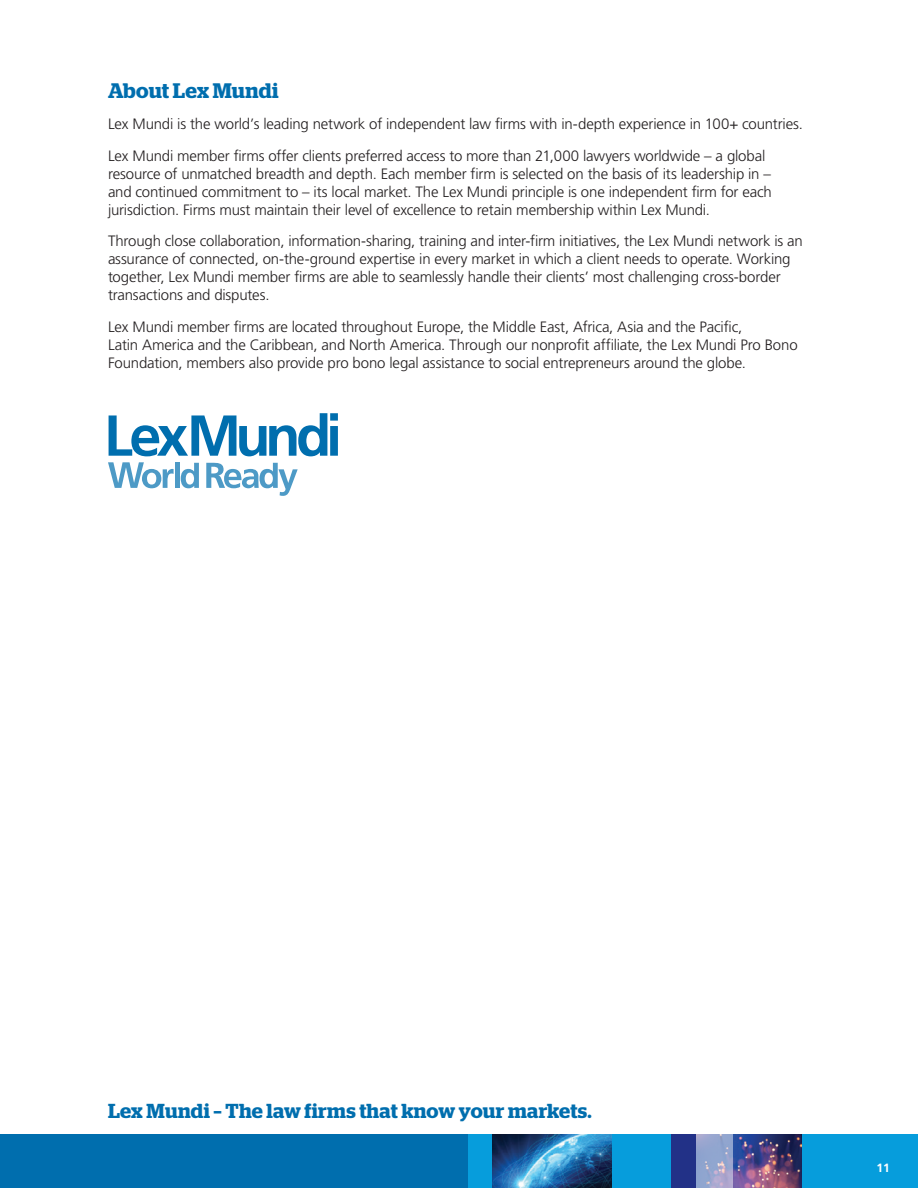
<style>
.page{position:relative;width:918px;height:1188px;background:#fff}
.page>*{position:absolute;margin:0;border:0;box-sizing:border-box;transform-origin:0 0}
.Body{font:600 21px "Stag";letter-spacing:.01em;color:#006eae}
.Body-2{font:600 20.25px "Stag";letter-spacing:.01em;color:#006eae}
.Body-3{font:300 15px/18px "Frutiger LT Std";letter-spacing:-.01em;color:#231f20}
.t1{font:700 12px "Frutiger LT Std";color:#fff}
</style>
<div class="page">
<div style="left:0;top:1134px;width:918px;height:54px;background:#006eae"></div>
<div style="left:611px;top:1134px;width:61px;height:54px;background:#069ddc"></div>
<div style="left:468px;top:1134px;width:24px;height:54px;background:#069ddc"></div>
<div style="left:802px;top:1134px;width:116px;height:54px;background:#069ddc"></div>
<img style="left:492px;top:1134px;width:119px;height:54px">
<img style="left:733px;top:1134px;width:69px;height:54px">
<div style="left:672px;top:1134px;width:24px;height:54px;background:#223187"></div>
<svg style="left:696px;top:1134px;width:37px;height:54px;background:#9ba6ce"></svg>
<svg style="left:108px;top:462px;width:66px;height:26px"></svg>
<div style="left:175px;top:463px;width:5px;height:25px;background:#4d9ac6"></div>
<svg style="left:181px;top:463px;width:18px;height:25px"></svg>
<svg style="left:206px;top:463px;width:92px;height:33px"></svg>
<svg style="left:109px;top:413px;width:229px;height:43px"></svg>
<p class="Body" style="left:108px;top:78px;width:172px">About Lex Mundi</p>
<p class="Body-3" style="left:108px;top:115px;width:696px">Lex Mundi is the world’s leading network of independent law firms with in-depth experience in 100+ countries.</p>
<p class="Body-3" style="left:108px;top:147px;width:665px">Lex Mundi member firms offer clients preferred access to more than 21,000 lawyers worldwide – a global resource of unmatched breadth and depth. Each member firm is selected on the basis of its leadership in – and continued commitment to – its local market. The Lex Mundi principle is one independent firm for each jurisdiction. Firms must maintain their level of excellence to retain membership within Lex Mundi.</p>
<p class="Body-3" style="left:108px;top:232px;width:696px">Through close collaboration, information-sharing, training and inter-firm initiatives, the Lex Mundi network is an assurance of connected, on-the-ground expertise in every market in which a client needs to operate. Working together, Lex Mundi member firms are able to seamlessly handle their clients’ most challenging cross-border transactions and disputes.</p>
<p class="Body-3" style="left:108px;top:318px;width:691px">Lex Mundi member firms are located throughout Europe, the Middle East, Africa, Asia and the Pacific,<br>Latin America and the Caribbean, and North America. Through our nonprofit affiliate, the Lex Mundi Pro Bono<br>Foundation, members also provide pro bono legal assistance to social entrepreneurs around the globe.</p>
<p class="Body-2" style="left:108px;top:1099px;width:485px">Lex Mundi – The law firms that know your markets.</p>
<p class="t1" style="left:876px;top:1161px;width:15px">11</p>
</div>
